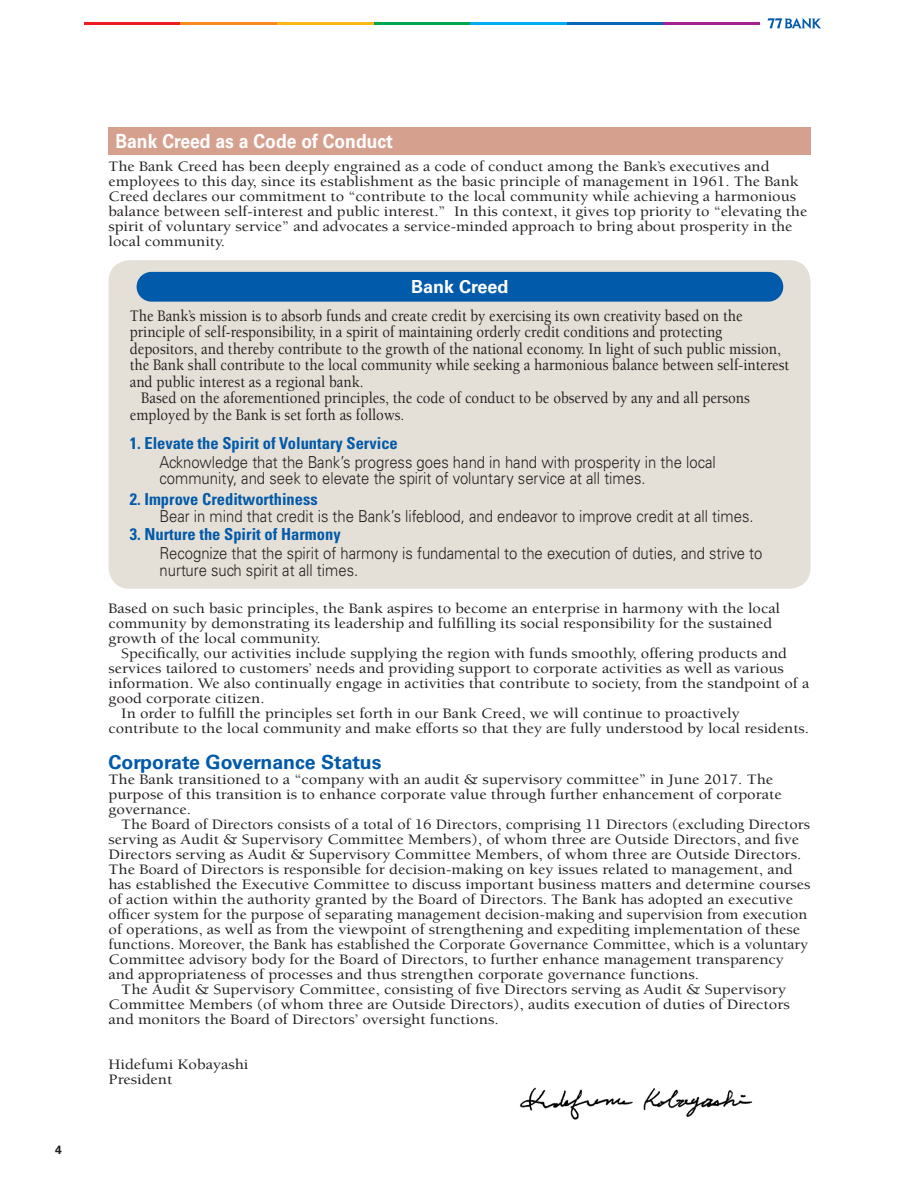
<style>
.page{position:relative;width:919px;height:1191px;background:#fff}
.page>*{position:absolute;margin:0;border:0;box-sizing:border-box;transform-origin:0 0}
.t1{font:700 19.5px "Univers LT Std";color:#fff;scale:.9 1}
.t2{font:700 19.5px "Univers LT Std";color:#015aaa}
.t3{font:700 18px "Univers LT Std";color:#fff}
.t4{font:500 16.5px "Berkeley Std";color:#231f20;scale:.9 1}
.t5{font:300 16.5px/18.8px "Univers LT Std";color:#231f20;scale:.9 1}
.t6{font:500 14.85px/15px "Berkeley Std";color:#231f20;scale:1.1 1}
.t7{font:500 14.85px/15px "Berkeley Std";color:#231f20;scale:1.11 1}
.t8{font:500 14.85px "Berkeley Std";color:#231f20;scale:1.07 1}
.t9{font:500 14.85px "Berkeley Std";color:#231f20;scale:1.09 1}
.t10{font:700 12px "Univers LT Std";color:#231f20}
.s1{font-weight:700;font-stretch:condensed;color:#015aaa}
</style>
<div class="page">
<svg style="left:767px;top:18px;width:54px;height:11px"></svg>
<hr style="left:84px;top:22px;width:96px;height:3px;background:#ee1d23">
<hr style="left:180px;top:22px;width:97px;height:3px;background:#f68b1f">
<hr style="left:277px;top:22px;width:97px;height:3px;background:#fcb814">
<hr style="left:374px;top:22px;width:96px;height:3px;background:#00a54f">
<hr style="left:470px;top:22px;width:97px;height:3px;background:#00aeef">
<hr style="left:567px;top:22px;width:96px;height:3px;background:#0166b3">
<hr style="left:663px;top:22px;width:97px;height:3px;background:#a2238e">
<div style="left:108px;top:260px;width:702px;height:329px;background:#e5e0d7;border-radius:21px"></div>
<div style="left:108px;top:128px;width:702px;height:27px;background:#d6a08f"></div>
<div style="left:136px;top:272px;width:647px;height:30px;background:#015aaa;border-radius:15px"></div>
<img style="left:520px;top:1087px;width:233px;height:33px">
<p class="t10" style="left:55px;top:1142px;width:8px">4</p>
<p class="t1" style="left:115px;top:130px;width:310px">Bank Creed as a Code of Conduct</p>
<p class="t6" style="left:108px;top:159px;width:636px">The Bank Creed has been deeply engrained as a code of conduct among the Bank’s executives and employees to this day, since its establishment as the basic principle of management in 1961. The Bank Creed declares our commitment to “contribute to the local community while achieving a harmonious balance between self-interest and public interest.” In this context, it gives top priority to “elevating the spirit of voluntary service” and advocates a service-minded approach to bring about prosperity in the local community.</p>
<p class="t3" style="left:411px;top:276px;width:99px">Bank Creed</p>
<p class="t4" style="left:130px;top:307px;width:682px">The Bank’s mission is to absorb funds and create credit by exercising its own creativity based on the</p>
<p class="t4" style="left:130px;top:323px;width:660px">principle of self-responsibility, in a spirit of maintaining orderly credit conditions and protecting</p>
<p class="t4" style="left:130px;top:340px;width:725px">depositors, and thereby contribute to the growth of the national economy. In light of such public mission,</p>
<p class="t4" style="left:130px;top:356px;width:734px">the Bank shall contribute to the local community while seeking a harmonious balance between self-interest</p>
<p class="t4" style="left:130px;top:373px;width:261px">and public interest as a regional bank.</p>
<p class="t4" style="left:141px;top:389px;width:677px">Based on the aforementioned principles, the code of conduct to be observed by any and all persons</p>
<p class="t4" style="left:130px;top:406px;width:306px">employed by the Bank is set forth as follows.</p>
<p class="t5" style="left:159px;top:434px;width:619px;text-indent:-30px"><span class="s1">1. Elevate the Spirit of Voluntary Service<br></span>Acknowledge that the Bank’s progress goes hand in hand with prosperity in the local</p>
<p class="t5" style="left:159px;top:469px;width:541px">community, and seek to elevate the spirit of voluntary service at all times.</p>
<p class="t5" style="left:159px;top:491px;width:661px;line-height:16.5px;text-indent:-30px"><span class="s1">2. Improve Creditworthiness<br></span>Bear in mind that credit is the Bank’s lifeblood, and endeavor to improve credit at all times.</p>
<p class="t5" style="left:159px;top:525px;width:671px;text-indent:-30px"><span class="s1">3. Nurture the Spirit of Harmony<br></span>Recognize that the spirit of harmony is fundamental to the execution of duties, and strive to</p>
<p class="t5" style="left:159px;top:560px;width:222px">nurture such spirit at all times.</p>
<p class="t6" style="left:108px;top:600px;width:612px">Based on such basic principles, the Bank aspires to become an enterprise in harmony with the local</p>
<p class="t6" style="left:108px;top:615px;width:605px">community by demonstrating its leadership and fulfilling its social responsibility for the sustained</p>
<p class="t6" style="left:108px;top:630px;width:194px">growth of the local community.</p>
<p class="t6" style="left:121px;top:645px;width:606px">Specifically, our activities include supplying the region with funds smoothly, offering products and</p>
<p class="t6" style="left:108px;top:660px;width:615px">services tailored to customers’ needs and providing support to corporate activities as well as various</p>
<p class="t6" style="left:108px;top:675px;width:638px">information. We also continually engage in activities that contribute to society, from the standpoint of a</p>
<p class="t6" style="left:108px;top:690px;width:143px">good corporate citizen.</p>
<p class="t6" style="left:121px;top:705px;width:563px">In order to fulfill the principles set forth in our Bank Creed, we will continue to proactively</p>
<p class="t6" style="left:108px;top:720px;width:638px">contribute to the local community and make efforts so that they are fully understood by local residents.</p>
<p class="t2" style="left:108px;top:751px;width:274px">Corporate Governance Status</p>
<p class="t7" style="left:108px;top:772px;width:600px">The Bank transitioned to a “company with an audit &amp; supervisory committee” in June 2017. The</p>
<p class="t7" style="left:108px;top:787px;width:608px">purpose of this transition is to enhance corporate value through further enhancement of corporate</p>
<p class="t7" style="left:108px;top:802px;width:76px">governance.</p>
<p class="t9" style="left:121px;top:816px;width:633px">The Board of Directors consists of a total of 16 Directors, comprising 11 Directors (excluding Directors</p>
<p class="t7" style="left:108px;top:832px;width:623px">serving as Audit &amp; Supervisory Committee Members), of whom three are Outside Directors, and five</p>
<p class="t7" style="left:108px;top:847px;width:625px">Directors serving as Audit &amp; Supervisory Committee Members, of whom three are Outside Directors.</p>
<p class="t7" style="left:108px;top:862px;width:618px">The Board of Directors is responsible for decision-making on key issues related to management, and</p>
<p class="t7" style="left:108px;top:877px;width:634px">has established the Executive Committee to discuss important business matters and determine courses</p>
<p class="t7" style="left:108px;top:892px;width:618px">of action within the authority granted by the Board of Directors. The Bank has adopted an executive</p>
<p class="t8" style="left:108px;top:906px;width:654px">officer system for the purpose of separating management decision-making and supervision from execution</p>
<p class="t7" style="left:108px;top:922px;width:624px">of operations, as well as from the viewpoint of strengthening and expediting implementation of these</p>
<p class="t8" style="left:108px;top:936px;width:655px">functions. Moreover, the Bank has established the Corporate Governance Committee, which is a voluntary</p>
<p class="t7" style="left:108px;top:952px;width:610px">Committee advisory body for the Board of Directors, to further enhance management transparency</p>
<p class="t7" style="left:108px;top:967px;width:533px">and appropriateness of processes and thus strengthen corporate governance functions.</p>
<p class="t7" style="left:121px;top:982px;width:600px">The Audit &amp; Supervisory Committee, consisting of five Directors serving as Audit &amp; Supervisory</p>
<p class="t7" style="left:108px;top:997px;width:615px">Committee Members (of whom three are Outside Directors), audits execution of duties of Directors</p>
<p class="t7" style="left:108px;top:1012px;width:353px">and monitors the Board of Directors’ oversight functions.</p>
<p class="t7" style="left:108px;top:1057px;width:128px">Hidefumi Kobayashi<br>President</p>
</div>
